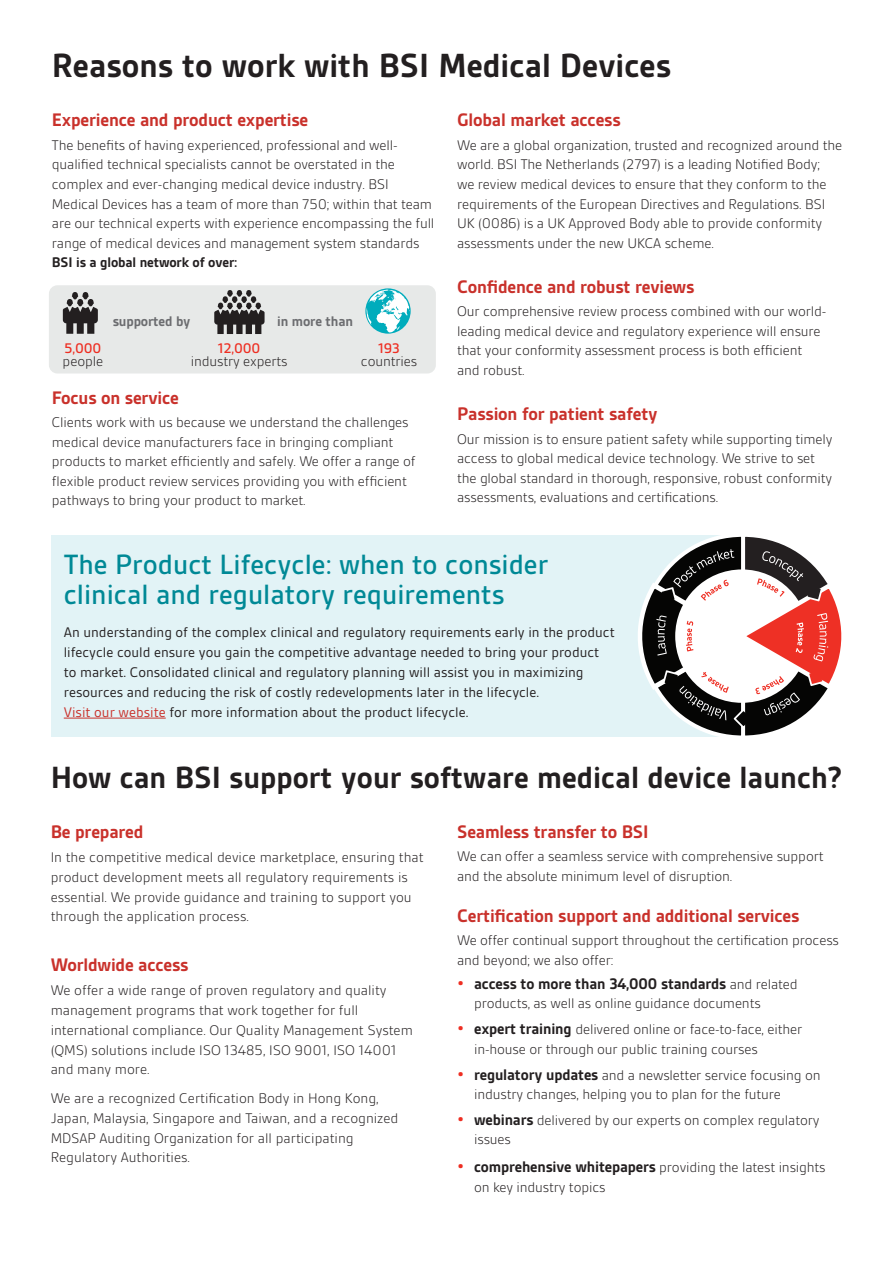
<style>
.page{position:relative;width:893px;height:1263px;background:#fff}
.page>*{position:absolute;margin:0;border:0;box-sizing:border-box;transform-origin:0 0}
.BSI_body_copy{font:700 36px "BSI Gesta";color:#231f20}
.BSI_body_copy-2{font:700 33px "BSI Gesta";color:#231f20}
.t1{font:500 30px/30px "BSI Gesta";color:#008996}
.MD_sub_heading{font:700 19.5px "BSI Gesta";letter-spacing:-.01em;color:#c9312b}
.t2{font:700 16.5px "BSI Gesta";letter-spacing:-.01em;color:#231f20}
.MD_body_text_style{font:300 15px/19.5px "BSI Gesta";letter-spacing:-.01em;color:#231f20}
.MD_body_text_style-2{font:15px/19.8px "BSI Gesta";color:#231f20}
.MD_sub_heading-2{font:300 15px/19.5px "BSI Gesta";letter-spacing:-.01em;color:#231f20}
.MD_body_text_style-3{font:700 15px "BSI Gesta";letter-spacing:-.01em;color:#231f20}
.MD_body_text_style-4{font:700 15px "BSI Gesta";letter-spacing:-.01em;color:#6c6d70}
.t3{font:700 6.45px "Gesta";color:#57585a}
.t4{font:700 5.85px "Gesta";color:#57585a}
.s1{font-weight:500;color:#ee2e22}
.s2{color:#c9312b}
.s3{font-size:18px;color:#ee2e22}
.s4{font-weight:300;font-size:15px}
.s5{font-weight:700;font-size:18px;color:#ee2e22}
.s6{font-weight:700;font-size:16.5px}
</style>
<div class="page">
<div style="left:49px;top:285px;width:387px;height:88px;background:#e7e9e8;border-radius:9px"></div>
<svg style="left:63px;top:292px;width:35px;height:42px"></svg>
<svg style="left:214px;top:290px;width:51px;height:44px"></svg>
<svg style="left:365px;top:288px;width:46px;height:46px"></svg>
<svg style="left:366px;top:290px;width:43px;height:42px;background:#8bd7de"></svg>
<div style="left:51px;top:535px;width:674px;height:202px;background:#e2f3f6"></div>
<hr style="left:64px;top:718px;width:102px;height:1px;background:#c9312b">
<svg style="left:638px;top:535px;width:204px;height:202px"></svg>
<p class="BSI_body_copy" style="left:52px;top:47px;width:621px">Reasons to work with BSI Medical Devices</p>
<p class="MD_sub_heading" style="left:52px;top:110px;width:258px">Experience and product expertise</p>
<p class="MD_body_text_style" style="left:52px;top:135px;width:384px">The benefits of having experienced, professional and well&shy;qualified technical specialists cannot be overstated in the complex and ever-changing medical device industry. BSI Medical Devices has a team of more than 750; within that team are our technical experts with experience encompassing the full range of medical devices and management system standards</p>
<p class="MD_body_text_style-3" style="left:52px;top:254px;width:187px">BSI is a global network of over:</p>
<p class="MD_sub_heading" style="left:457px;top:110px;width:165px">Global market access</p>
<p class="MD_body_text_style" style="left:457px;top:135px;width:387px">We are a global organization, trusted and recognized around the world. BSI The Netherlands (2797) is a leading Notified Body;<br>we review medical devices to ensure that they conform to the requirements of the European Directives and Regulations. BSI UK (0086) is a UK Approved Body able to provide conformity assessments under the new UKCA scheme.</p>
<p class="MD_sub_heading" style="left:457px;top:276px;width:239px">Confidence and robust reviews</p>
<p class="MD_body_text_style" style="left:457px;top:302px;width:371px">Our comprehensive review process combined with our world&shy;leading medical device and regulatory experience will ensure that your conformity assessment process is both efficient and robust.</p>
<p class="MD_sub_heading" style="left:457px;top:403px;width:202px">Passion for patient safety</p>
<p class="MD_body_text_style" style="left:457px;top:429px;width:377px">Our mission is to ensure patient safety while supporting timely access to global medical device technology. We strive to set the global standard in thorough, responsive, robust conformity assessments, evaluations and certifications.</p>
<p class="MD_body_text_style-4" style="left:113px;top:314px;width:79px">supported by</p>
<p class="MD_body_text_style-4" style="left:277px;top:314px;width:77px">in more than</p>
<p class="MD_body_text_style" style="left:63px;top:341px;width:42px;line-height:13.5px"><span class="s1">5,000 </span>people</p>
<p class="MD_body_text_style" style="left:191px;top:341px;width:98px;line-height:13.5px;text-align:center"><span class="s1">12,000<br></span>industry experts</p>
<p class="MD_body_text_style" style="left:361px;top:341px;width:58px;line-height:13.5px;text-align:center"><span class="s1">193 </span>countries</p>
<p class="MD_sub_heading" style="left:52px;top:387px;width:128px">Focus on service</p>
<p class="MD_sub_heading-2" style="left:52px;top:413px;width:365px">Clients work with us because we understand the challenges medical device manufacturers face in bringing compliant products to market efficiently and safely. We offer a range of flexible product review services providing you with efficient pathways to bring your product to market.</p>
<p class="t4" style="left:284px;top:474px;width:25px">Dedicated</p>
<p class="t4" style="left:136px;top:476px;width:23px">Standard</p>
<p class="t4" style="left:245px;top:477px;width:25px">Dedicated</p>
<p class="t4" style="left:399px;top:477px;width:17px">Onsite</p>
<p class="t4" style="left:359px;top:479px;width:17px">Onsite</p>
<p class="t3" style="left:213px;top:493px;width:27px">Dedicated</p>
<p class="t1" style="left:64px;top:550px;width:486px">The Product Lifecycle: when to consider clinical and regulatory requirements</p>
<p class="MD_body_text_style-2" style="left:64px;top:622px;width:552px">An understanding of the complex clinical and regulatory requirements early in the product lifecycle could ensure you gain the competitive advantage needed to bring your product to market. Consolidated clinical and regulatory planning will assist you in maximizing resources and reducing the risk of costly redevelopments later in the lifecycle.<br><span class="s2">Visit our website</span> for more information about the product lifecycle.</p>
<p class="BSI_body_copy-2" style="left:51px;top:761px;width:794px">How can BSI support your software medical device launch?</p>
<p class="MD_sub_heading" style="left:51px;top:821px;width:94px">Be prepared</p>
<p class="MD_body_text_style" style="left:51px;top:847px;width:374px">In the competitive medical device marketplace, ensuring that product development meets all regulatory requirements is essential. We provide guidance and training to support you through the application process.</p>
<p class="MD_sub_heading" style="left:51px;top:954px;width:139px">Worldwide access</p>
<p class="MD_body_text_style" style="left:51px;top:980px;width:364px">We offer a wide range of proven regulatory and quality management programs that work together for full international compliance. Our Quality Management System (QMS) solutions include ISO 13485, ISO 9001, ISO 14001 and many more.</p>
<p class="MD_body_text_style" style="left:51px;top:1088px;width:349px">We are a recognized Certification Body in Hong Kong, Japan, Malaysia, Singapore and Taiwan, and a recognized MDSAP Auditing Organization for all participating Regulatory Authorities.</p>
<p class="MD_sub_heading" style="left:457px;top:821px;width:193px">Seamless transfer to BSI</p>
<p class="MD_body_text_style" style="left:457px;top:847px;width:368px">We can offer a seamless service with comprehensive support and the absolute minimum level of disruption.</p>
<p class="MD_sub_heading" style="left:457px;top:905px;width:344px">Certification support and additional services</p>
<p class="MD_body_text_style" style="left:457px;top:931px;width:383px">We offer continual support throughout the certification process and beyond; we also offer:</p>
<p class="t2" style="left:457px;top:975px;width:342px"><span class="s3">•</span> access to more than 34,000 standards <span class="s4">and related</span></p>
<p class="MD_body_text_style" style="left:474px;top:994px;width:288px">products, as well as online guidance documents</p>
<p class="MD_body_text_style" style="left:474px;top:1020px;width:330px;text-indent:-17px"><span class="s5">•</span> <span class="s6">expert training</span> delivered online or face-to-face, either in-house or through our public training courses</p>
<p class="MD_body_text_style" style="left:474px;top:1065px;width:348px;text-indent:-17px"><span class="s5">•</span> <span class="s6">regulatory updates</span> and a newsletter service focusing on industry changes, helping you to plan for the future</p>
<p class="MD_body_text_style" style="left:474px;top:1110px;width:347px;text-indent:-17px"><span class="s5">•</span> <span class="s6">webinars</span> delivered by our experts on complex regulatory issues</p>
<p class="MD_body_text_style" style="left:474px;top:1158px;width:353px;text-indent:-17px"><span class="s5">•</span> <span class="s6">comprehensive whitepapers</span> providing the latest insights on key industry topics</p>
</div>
